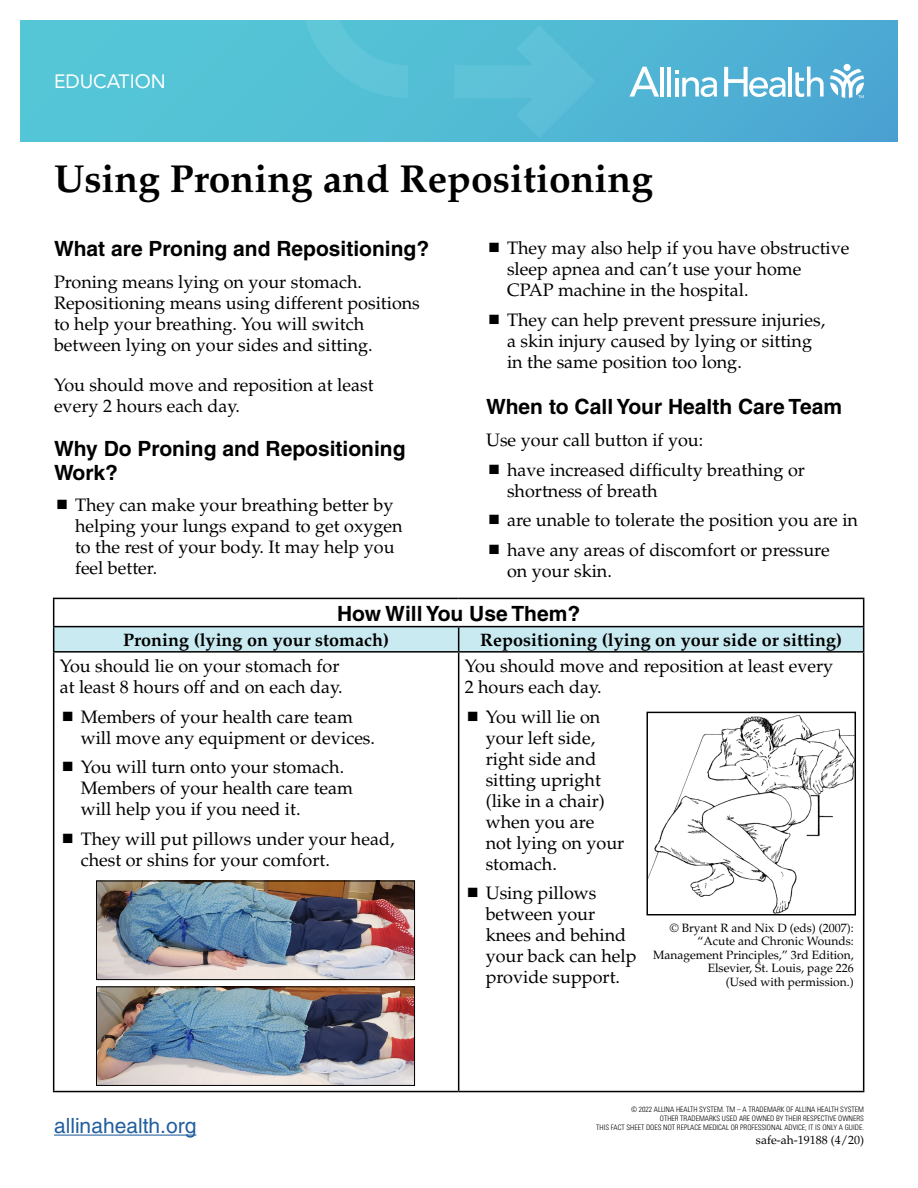
<style>
.page{position:relative;width:918px;height:1188px;background:#fff}
.page>*{position:absolute;margin:0;border:0;box-sizing:border-box;transform-origin:0 0}
.t1{font:700 39px "Palatino";color:#000}
.t2{font:700 21px/24px "Helvetica";color:#000}
.t3{font:21px "Helvetica";color:#215e9e}
.t4{font:19.2px "Avenir LT Std";color:#fff}
.t5{font:18px/21px "Palatino";color:#000}
.t6{font:700 18px "Palatino";color:#000}
.t7{font:12px/13.5px "Palatino";color:#000;text-align:right}
.t8{font:300 condensed 7.5px/9px "Univers";color:#000;text-align:right}
</style>
<div class="page">
<hr style="left:53px;top:598px;width:406px;height:1px;background:#000">
<hr style="left:459px;top:598px;width:405px;height:1px;background:#000">
<svg style="left:53px;top:599px;width:811px;height:52px"></svg>
<hr style="left:53px;top:651px;width:406px;height:2px;background:#000">
<hr style="left:53px;top:653px;width:1px;height:438px;background:#000">
<hr style="left:459px;top:651px;width:405px;height:2px;background:#000">
<hr style="left:458px;top:653px;width:1px;height:438px;background:#000">
<hr style="left:863px;top:653px;width:1px;height:438px;background:#000">
<hr style="left:53px;top:1091px;width:406px;height:1px;background:#000">
<hr style="left:459px;top:1091px;width:405px;height:1px;background:#000">
<img style="left:648px;top:715px;width:206px;height:198px">
<div style="left:646px;top:712px;width:210px;height:203px;border:1px solid #000"></div>
<hr style="left:54px;top:1135px;width:142px;height:1px;background:#215e9e">
<img style="left:98px;top:883px;width:315px;height:95px">
<div style="left:96px;top:881px;width:319px;height:99px;border:1px solid #000"></div>
<img style="left:98px;top:988px;width:315px;height:96px">
<div style="left:96px;top:986px;width:319px;height:100px;border:1px solid #000"></div>
<div style="left:20px;top:20px;width:878px;height:122px;background:linear-gradient(to right,#56cad6,#4daad3)"></div>
<svg style="left:830px;top:69px;width:34px;height:29px"></svg>
<div style="left:844px;top:64px;width:7px;height:7px;background:#fff;border-radius:50%"></div>
<hr style="left:660px;top:67px;width:4px;height:30px;background:#fff">
<hr style="left:667px;top:67px;width:4px;height:30px;background:#fff">
<hr style="left:789px;top:67px;width:3px;height:30px;background:#fff">
<svg style="left:795px;top:67px;width:29px;height:30px"></svg>
<svg style="left:675px;top:71px;width:42px;height:26px"></svg>
<svg style="left:629px;top:67px;width:30px;height:30px"></svg>
<svg style="left:724px;top:67px;width:62px;height:30px"></svg>
<svg style="left:454px;top:25px;width:142px;height:113px;background:#57bdd5"></svg>
<svg style="left:301px;top:20px;width:127px;height:78px;background:#58c2d6"></svg>
<p class="t4" style="left:54px;top:70px;width:113px">EDUCATION</p>
<h1 class="t1" style="left:54px;top:156px;width:601px">Using Proning and Repositioning</h1>
<p class="t5" style="left:507px;top:238px;width:344px">They may also help if you have obstructive sleep apnea and can’t use your home<br>CPAP machine in the hospital.</p>
<p class="t5" style="left:507px;top:309px;width:320px">They can help prevent pressure injuries, a skin injury caused by lying or sitting in the same position too long.</p>
<p class="t2" style="left:486px;top:394px;width:358px">When to Call Your Health Care Team</p>
<p class="t5" style="left:507px;top:425px;width:300px;line-height:30px;text-indent:-21px">Use your call button if you:<br>have increased difficulty breathing or</p>
<p class="t5" style="left:507px;top:476px;width:353px;line-height:29.7px">shortness of breath<br>are unable to tolerate the position you are in have any areas of discomfort or pressure</p>
<p class="t5" style="left:507px;top:561px;width:106px">on your skin.</p>
<p class="t2" style="left:337px;top:601px;width:245px">How Will You Use Them?</p>
<p class="t6" style="left:123px;top:629px;width:268px">Proning (lying on your stomach)</p>
<p class="t6" style="left:480px;top:629px;width:363px">Repositioning (lying on your side or sitting)</p>
<p class="t5" style="left:60px;top:655px;width:284px">You should lie on your stomach for at least 8 hours off and on each day.</p>
<p class="t5" style="left:81px;top:706px;width:296px">Members of your health care team will move any equipment or devices.</p>
<p class="t5" style="left:81px;top:757px;width:274px">You will turn onto your stomach.<br>Members of your health care team will help you if you need it.</p>
<p class="t5" style="left:81px;top:829px;width:315px">They will put pillows under your head, chest or shins for your comfort.</p>
<p class="t2" style="left:54px;top:237px;width:377px">What are Proning and Repositioning?</p>
<p class="t5" style="left:54px;top:272px;width:367px">Proning means lying on your stomach.<br>Repositioning means using different positions to help your breathing. You will switch between lying on your sides and sitting.</p>
<p class="t5" style="left:54px;top:375px;width:321px">You should move and reposition at least every 2 hours each day.</p>
<p class="t2" style="left:54px;top:436px;width:353px">Why Do Proning and Repositioning<br>Work?</p>
<p class="t5" style="left:75px;top:495px;width:329px">They can make your breathing better by helping your lungs expand to get oxygen to the rest of your body. It may help you feel better.</p>
<p class="t5" style="left:465px;top:655px;width:370px">You should move and reposition at least every<br>2 hours each day.</p>
<p class="t5" style="left:486px;top:706px;width:140px">You will lie on your left side, right side and sitting upright (like in a chair) when you are not lying on your stomach.</p>
<p class="t5" style="left:486px;top:883px;width:152px">Using pillows between your knees and behind your back can help provide support.</p>
<p class="t7" style="left:653px;top:921px;width:202px">© Bryant R and Nix D (eds) (2007): “Acute and Chronic Wounds:<br>Management Principles,” 3rd Edition,<br>Elsevier, St. Louis, page 226<br>(Used with permission.)</p>
<p class="t3" style="left:54px;top:1113px;width:144px">allinahealth.org</p>
<p class="t8" style="left:596px;top:1105px;width:269px">© 2022 ALLINA HEALTH SYSTEM. TM – A TRADEMARK OF ALLINA HEALTH SYSTEM<br>OTHER TRADEMARKS USED ARE OWNED BY THEIR RESPECTIVE OWNERS<br>THIS FACT SHEET DOES NOT REPLACE MEDICAL OR PROFESSIONAL ADVICE; IT IS ONLY A GUIDE.</p>
<p class="t7" style="left:756px;top:1134px;width:110px">safe-ah-19188 (4/20)</p>
</div>
